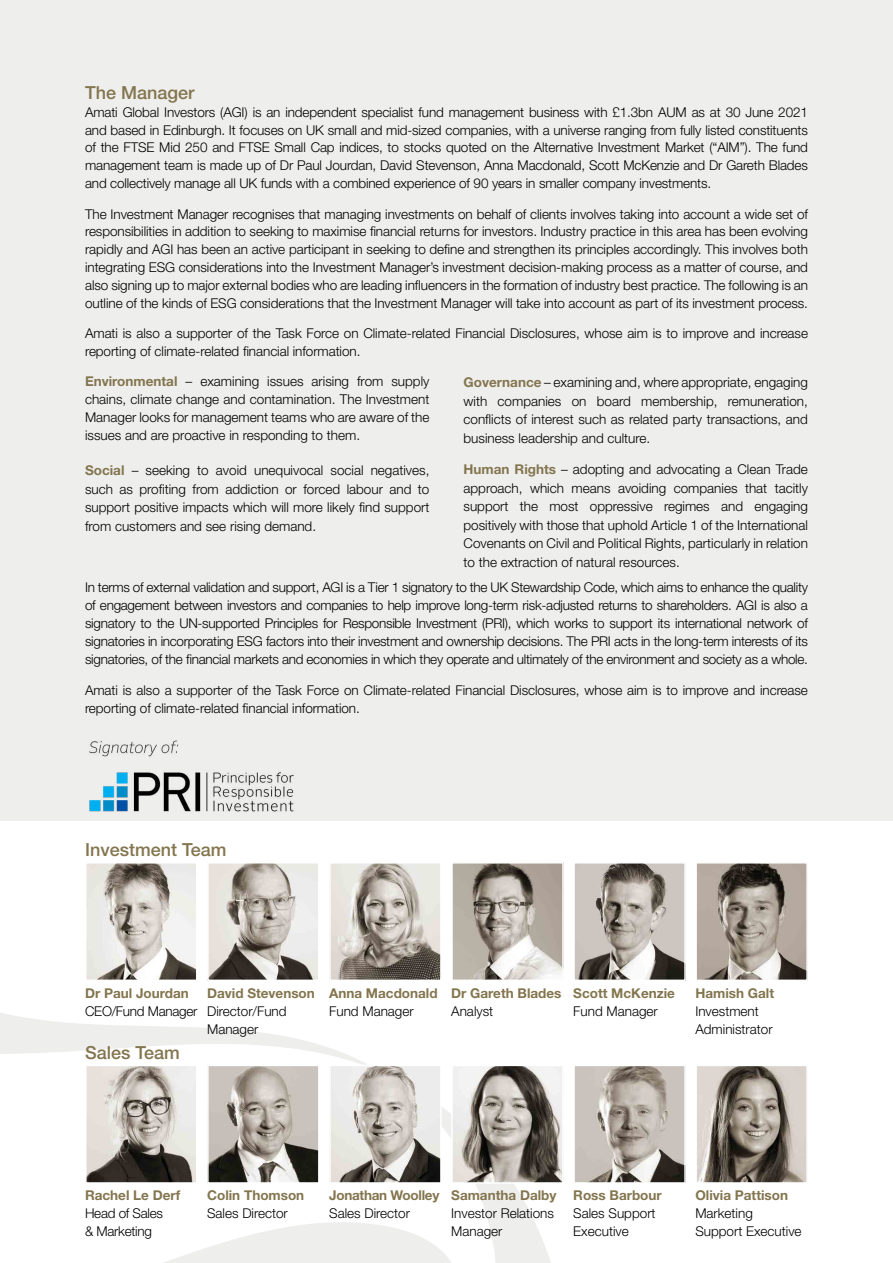
<style>
.page{position:relative;width:893px;height:1263px;background:#fff}
.page>*{position:absolute;margin:0;border:0;box-sizing:border-box;transform-origin:0 0}
.t1{font:500 18px "Helvetica Neue";color:#83754e}
.t2{font:300 13.5px/17.9px "Helvetica Neue";letter-spacing:-.005em;color:#000}
.t3{font:700 13.5px "Helvetica Neue";color:#83754e}
.t4{font:700 13.5px "Helvetica Neue";letter-spacing:-.02em;color:#83754e}
.s1{font-weight:700;color:#83754e}
</style>
<div class="page">
<svg style="left:0;top:1013px;width:551px;height:250px"></svg>
<div style="left:0;top:0;width:893px;height:821px;background:#eeeeed"></div>
<img style="left:88px;top:865px;width:107px;height:113px">
<div style="left:85px;top:862px;width:113px;height:119px;border:2px solid #fff"></div>
<img style="left:210px;top:865px;width:107px;height:113px">
<div style="left:207px;top:862px;width:113px;height:119px;border:2px solid #fff"></div>
<img style="left:332px;top:865px;width:107px;height:113px">
<div style="left:329px;top:862px;width:113px;height:119px;border:2px solid #fff"></div>
<img style="left:454px;top:865px;width:107px;height:113px">
<div style="left:451px;top:862px;width:113px;height:119px;border:2px solid #fff"></div>
<img style="left:576px;top:865px;width:107px;height:113px">
<div style="left:573px;top:862px;width:113px;height:119px;border:2px solid #fff"></div>
<img style="left:698px;top:865px;width:107px;height:113px">
<div style="left:695px;top:862px;width:113px;height:119px;border:2px solid #fff"></div>
<img style="left:88px;top:1068px;width:107px;height:113px">
<div style="left:85px;top:1065px;width:113px;height:119px;border:2px solid #fff"></div>
<img style="left:210px;top:1068px;width:107px;height:113px">
<div style="left:207px;top:1065px;width:113px;height:119px;border:2px solid #fff"></div>
<img style="left:332px;top:1068px;width:107px;height:113px">
<div style="left:329px;top:1065px;width:113px;height:119px;border:2px solid #fff"></div>
<img style="left:454px;top:1068px;width:107px;height:113px">
<div style="left:451px;top:1065px;width:113px;height:119px;border:2px solid #fff"></div>
<img style="left:576px;top:1068px;width:107px;height:113px">
<div style="left:573px;top:1065px;width:113px;height:119px;border:2px solid #fff"></div>
<img style="left:698px;top:1068px;width:107px;height:113px">
<div style="left:695px;top:1065px;width:113px;height:119px;border:2px solid #fff"></div>
<img style="left:89px;top:740px;width:205px;height:71px">
<h1 class="t1" style="left:85px;top:82px;width:111px">The Manager</h1>
<p class="t2" style="left:85px;top:103px;width:724px;text-align:justify">Amati Global Investors (AGI) is an independent specialist fund management business with £1.3bn AUM as at 30 June 2021 and based in Edinburgh. It focuses on UK small and mid-sized companies, with a universe ranging from fully listed constituents of the FTSE Mid 250 and FTSE Small Cap indices, to stocks quoted on the Alternative Investment Market (“AIM”). The fund management team is made up of Dr Paul Jourdan, David Stevenson, Anna Macdonald, Scott McKenzie and Dr Gareth Blades and collectively manage all UK funds with a combined experience of 90 years in smaller company investments.</p>
<p class="t2" style="left:85px;top:205px;width:724px;text-align:justify">The Investment Manager recognises that managing investments on behalf of clients involves taking into account a wide set of responsibilities in addition to seeking to maximise financial returns for investors. Industry practice in this area has been evolving rapidly and AGI has been an active participant in seeking to define and strengthen its principles accordingly. This involves both integrating ESG considerations into the Investment Manager’s investment decision-making process as a matter of course, and also signing up to major external bodies who are leading influencers in the formation of industry best practice. The following is an outline of the kinds of ESG considerations that the Investment Manager will take into account as part of its investment process.</p>
<p class="t2" style="left:85px;top:324px;width:724px">Amati is also a supporter of the Task Force on Climate-related Financial Disclosures, whose aim is to improve and increase reporting of climate-related financial information.</p>
<p class="t2" style="left:85px;top:372px;width:346px;text-align:justify"><span class="s1">Environmental</span> – examining issues arising from supply chains, climate change and contamination. The Investment Manager looks for management teams who are aware of the issues and are proactive in responding to them.</p>
<p class="t2" style="left:85px;top:461px;width:346px;line-height:18.6px;text-align:justify"><span class="s1">Social</span> – seeking to avoid unequivocal social negatives, such as profiting from addiction or forced labour and to support positive impacts which will more likely find support from customers and see rising demand.</p>
<p class="t2" style="left:463px;top:373px;width:346px;line-height:18.6px;text-align:justify"><span class="s1">Governance</span> – examining and, where appropriate, engaging with companies on board membership, remuneration, conflicts of interest such as related party transactions, and business leadership and culture.</p>
<p class="t2" style="left:463px;top:460px;width:346px;line-height:18.6px;text-align:justify"><span class="s1">Human Rights</span> – adopting and advocating a Clean Trade approach, which means avoiding companies that tacitly support the most oppressive regimes and engaging positively with those that uphold Article 1 of the International Covenants on Civil and Political Rights, particularly in relation to the extraction of natural resources.</p>
<p class="t2" style="left:85px;top:578px;width:724px;text-align:justify">In terms of external validation and support, AGI is a Tier 1 signatory to the UK Stewardship Code, which aims to enhance the quality of engagement between investors and companies to help improve long-term risk-adjusted returns to shareholders. AGI is also a signatory to the UN-supported Principles for Responsible Investment (PRI), which works to support its international network of signatories in incorporating ESG factors into their investment and ownership decisions. The PRI acts in the long-term interests of its signatories, of the financial markets and economies in which they operate and ultimately of the environment and society as a whole.</p>
<p class="t2" style="left:85px;top:681px;width:724px">Amati is also a supporter of the Task Force on Climate-related Financial Disclosures, whose aim is to improve and increase reporting of climate-related financial information.</p>
<h1 class="t1" style="left:85px;top:839px;width:143px">Investment Team</h1>
<p class="t3" style="left:85px;top:984px;width:105px">Dr Paul Jourdan</p>
<p class="t2" style="left:85px;top:1002px;width:114px">CEO/Fund Manager</p>
<h1 class="t1" style="left:85px;top:1041px;width:96px">Sales Team</h1>
<p class="t3" style="left:207px;top:984px;width:109px">David Stevenson</p>
<p class="t2" style="left:207px;top:1001px;width:81px">Director/Fund<br>Manager</p>
<p class="t3" style="left:329px;top:984px;width:110px">Anna Macdonald</p>
<p class="t2" style="left:329px;top:1001px;width:86px">Fund Manager</p>
<p class="t3" style="left:451px;top:984px;width:112px">Dr Gareth Blades</p>
<p class="t2" style="left:451px;top:1002px;width:43px">Analyst</p>
<p class="t3" style="left:573px;top:984px;width:103px">Scott McKenzie</p>
<p class="t2" style="left:573px;top:1002px;width:86px">Fund Manager</p>
<p class="t3" style="left:695px;top:984px;width:80px">Hamish Galt</p>
<p class="t2" style="left:695px;top:1001px;width:79px">Investment<br>Administrator</p>
<p class="t3" style="left:85px;top:1187px;width:97px">Rachel Le Derf</p>
<p class="t2" style="left:85px;top:1204px;width:80px">Head of Sales &amp; Marketing</p>
<p class="t3" style="left:207px;top:1187px;width:99px">Colin Thomson</p>
<p class="t2" style="left:207px;top:1204px;width:82px">Sales Director</p>
<p class="t4" style="left:329px;top:1187px;width:112px">Jonathan Woolley</p>
<p class="t2" style="left:329px;top:1204px;width:82px">Sales Director</p>
<p class="t3" style="left:451px;top:1187px;width:107px">Samantha Dalby</p>
<p class="t2" style="left:451px;top:1204px;width:104px">Investor Relations<br>Manager</p>
<p class="t3" style="left:573px;top:1187px;width:90px">Ross Barbour</p>
<p class="t2" style="left:573px;top:1204px;width:84px">Sales Support<br>Executive</p>
<p class="t3" style="left:695px;top:1187px;width:94px">Olivia Pattison</p>
<p class="t2" style="left:695px;top:1204px;width:108px">Marketing<br>Support Executive</p>
</div>
